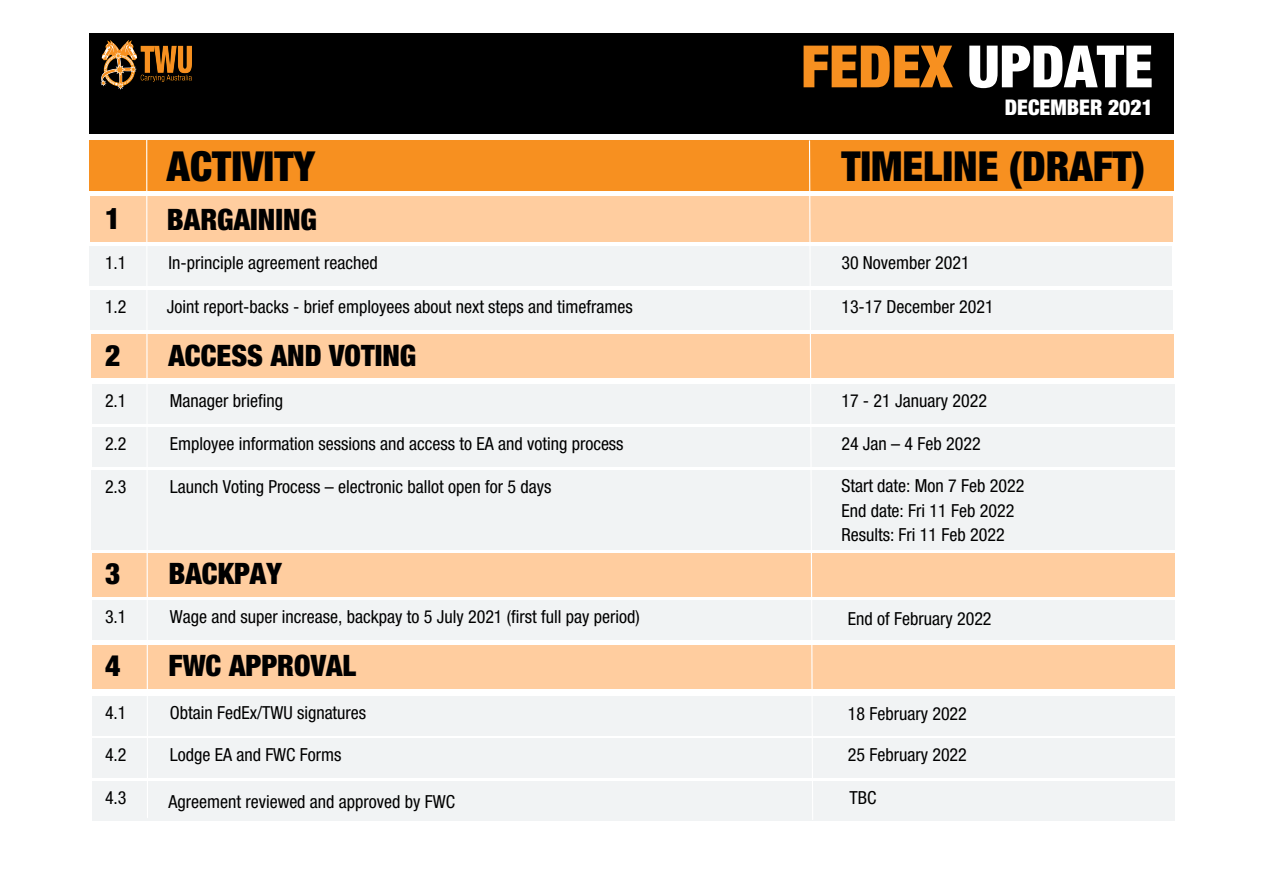
<style>
.page{position:relative;width:1263px;height:894px;background:#fff}
.page>*{position:absolute;margin:0;border:0;box-sizing:border-box;transform-origin:0 0}
.t1{font:900 condensed 58.35px "Helvetica Neue LT Std";color:#fff}
.t2{font:900 condensed 41.4px "Helvetica Neue LT Std";color:#000}
.t3{font:900 condensed 29.55px "Helvetica Neue LT Std";color:#000}
.t4{font:900 condensed 21.6px "Helvetica Neue LT Std";color:#fff}
.t5{font:condensed 18px/24.8px "Helvetica Neue LT Std";color:#000}
.s1{color:#f79020}
</style>
<div class="page">
<div style="left:89px;top:34px;width:1084px;height:100px;background:#000"></div>
<img style="left:100px;top:41px;width:92px;height:48px">
<div style="left:89px;top:140px;width:1084px;height:51px;background:#f79020"></div>
<div style="left:90px;top:197px;width:1083px;height:45px;background:#ffcd9f"></div>
<div style="left:89px;top:247px;width:1083px;height:39px;background:#f1f3f4"></div>
<div style="left:90px;top:290px;width:1083px;height:40px;background:#f1f3f4"></div>
<div style="left:91px;top:334px;width:1083px;height:44px;background:#ffcd9f"></div>
<div style="left:92px;top:384px;width:1083px;height:39px;background:#f1f3f4"></div>
<div style="left:92px;top:427px;width:1083px;height:39px;background:#f1f3f4"></div>
<div style="left:92px;top:469px;width:1083px;height:80px;background:#f1f3f4"></div>
<div style="left:92px;top:552px;width:1083px;height:44px;background:#ffcd9f"></div>
<div style="left:92px;top:600px;width:1083px;height:39px;background:#f1f3f4"></div>
<div style="left:92px;top:644px;width:1083px;height:44px;background:#ffcd9f"></div>
<div style="left:92px;top:695px;width:1083px;height:40px;background:#f1f3f4"></div>
<div style="left:92px;top:738px;width:1083px;height:39px;background:#f1f3f4"></div>
<div style="left:92px;top:781px;width:1083px;height:39px;background:#f1f3f4"></div>
<svg style="left:808px;top:140px;width:6px;height:680px"></svg>
<svg style="left:146px;top:140px;width:3px;height:678px"></svg>
<h3 class="t3" style="left:105px;top:208px;width:17px">1</h3>
<p class="t5" style="left:105px;top:253px;width:23px">1.1</p>
<p class="t5" style="left:105px;top:297px;width:23px">1.2</p>
<h3 class="t3" style="left:105px;top:344px;width:17px">2</h3>
<p class="t5" style="left:105px;top:390px;width:23px">2.1</p>
<p class="t5" style="left:105px;top:433px;width:23px">2.2</p>
<p class="t5" style="left:105px;top:476px;width:23px">2.3</p>
<h3 class="t3" style="left:105px;top:562px;width:17px">3</h3>
<p class="t5" style="left:105px;top:607px;width:23px">3.1</p>
<h3 class="t3" style="left:105px;top:654px;width:17px">4</h3>
<p class="t5" style="left:105px;top:702px;width:23px">4.1</p>
<p class="t5" style="left:105px;top:744px;width:23px">4.2</p>
<p class="t5" style="left:105px;top:787px;width:23px">4.3</p>
<h2 class="t2" style="left:167px;top:151px;width:150px">ACTIVITY</h2>
<h3 class="t3" style="left:167px;top:209px;width:151px">BARGAINING</h3>
<h1 class="t1" style="left:801px;top:46px;width:353px"><span class="s1">FEDEX</span> UPDATE</h1>
<p class="t4" style="left:1005px;top:99px;width:150px">DECEMBER 2021</p>
<h2 class="t2" style="left:841px;top:151px;width:305px">TIMELINE (DRAFT)</h2>
<p class="t5" style="left:168px;top:253px;width:211px">In-principle agreement reached</p>
<p class="t5" style="left:841px;top:253px;width:130px">30 November 2021</p>
<p class="t5" style="left:167px;top:297px;width:467px">Joint report-backs - brief employees about next steps and timeframes</p>
<p class="t5" style="left:841px;top:297px;width:154px">13-17 December 2021</p>
<h3 class="t3" style="left:168px;top:344px;width:249px">ACCESS AND VOTING</h3>
<p class="t5" style="left:170px;top:390px;width:115px">Manager briefing</p>
<p class="t5" style="left:841px;top:390px;width:147px">17 - 21 January 2022</p>
<p class="t5" style="left:170px;top:433px;width:455px">Employee information sessions and access to EA and voting process</p>
<p class="t5" style="left:841px;top:433px;width:141px">24 Jan – 4 Feb 2022</p>
<p class="t5" style="left:170px;top:476px;width:383px">Launch Voting Process – electronic ballot open for 5 days</p>
<p class="t5" style="left:841px;top:475px;width:185px">Start date: Mon 7 Feb 2022<br>End date: Fri 11 Feb 2022<br>Results: Fri 11 Feb 2022</p>
<h3 class="t3" style="left:168px;top:562px;width:115px">BACKPAY</h3>
<p class="t5" style="left:170px;top:607px;width:472px">Wage and super increase, backpay to 5 July 2021 (first full pay period)</p>
<p class="t5" style="left:848px;top:608px;width:145px">End of February 2022</p>
<h3 class="t3" style="left:168px;top:654px;width:189px">FWC APPROVAL</h3>
<p class="t5" style="left:170px;top:702px;width:198px">Obtain FedEx/TWU signatures</p>
<p class="t5" style="left:848px;top:704px;width:121px">18 February 2022</p>
<p class="t5" style="left:170px;top:744px;width:173px">Lodge EA and FWC Forms</p>
<p class="t5" style="left:848px;top:744px;width:121px">25 February 2022</p>
<p class="t5" style="left:168px;top:791px;width:288px">Agreement reviewed and approved by FWC</p>
<p class="t5" style="left:849px;top:787px;width:29px">TBC</p>
</div>
